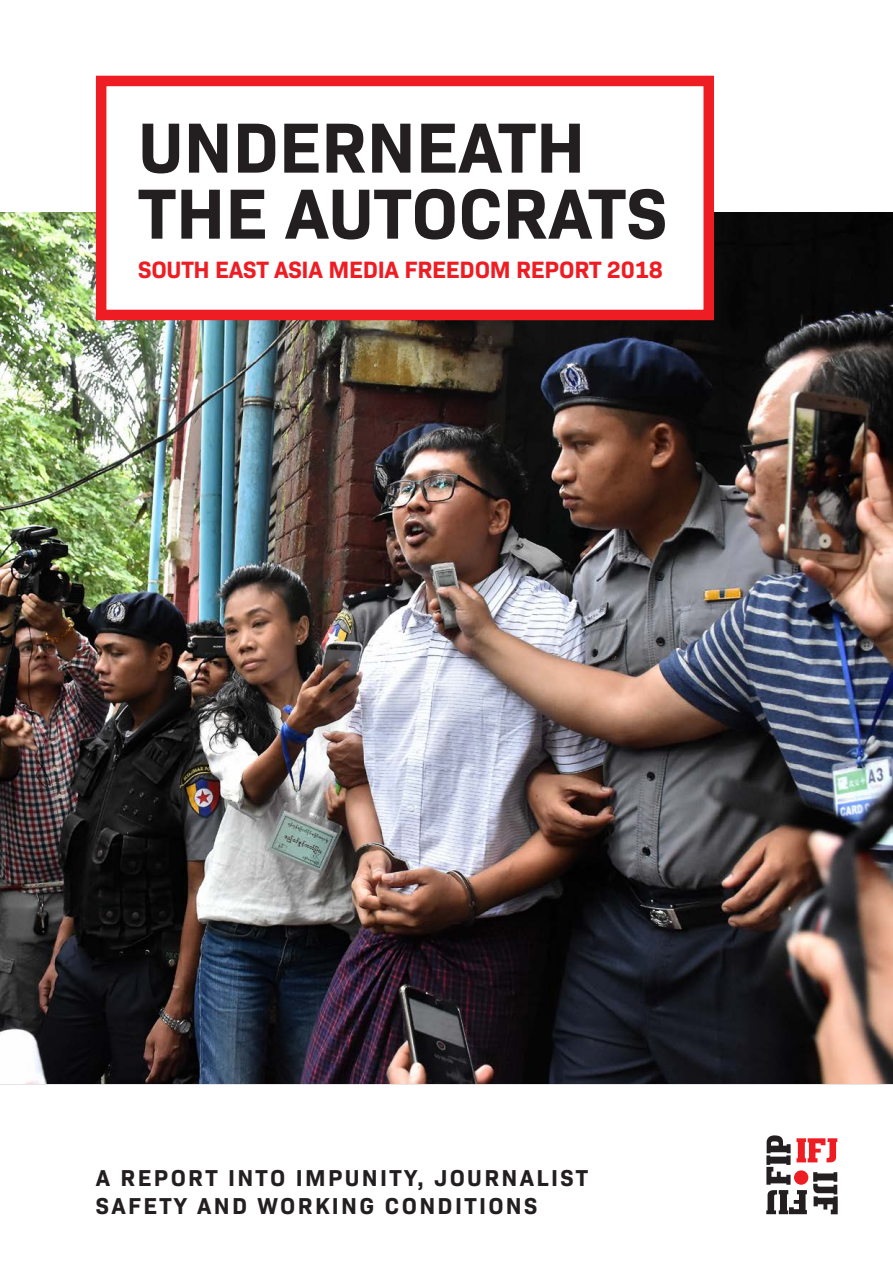
<style>
.page{position:relative;width:893px;height:1263px;background:#fff}
.page>*{position:absolute;margin:0;border:0;box-sizing:border-box;transform-origin:0 0}
.t1{font:700 72px/66px "Bio Sans";color:#231f20}
.t2{font:700 24px "Bio Sans";letter-spacing:-.01em;color:#ee1d23}
.t3{font:700 23.4px/28.8px "Bio Sans";letter-spacing:.1em;color:#231f20}
</style>
<div class="page">
<img style="left:0;top:213px;width:893px;height:871px">
<svg style="left:766px;top:1135px;width:72px;height:79px"></svg>
<div style="left:794px;top:1170px;width:14px;height:15px;background:#ee1d23;border-radius:50%"></div>
<div style="left:96px;top:76px;width:618px;height:244px;background:#fff;border:10px solid #ee1d23"></div>
<p class="t1" style="left:138px;top:109px;width:530px">UNDERNEATH<br>THE AUTOCRATS</p>
<p class="t2" style="left:138px;top:251px;width:526px">SOUTH EAST ASIA MEDIA FREEDOM REPORT 2018</p>
<p class="t3" style="left:96px;top:1161px;width:494px">A REPORT INTO IMPUNITY, JOURNALIST<br>SAFETY AND WORKING CONDITIONS</p>
</div>
